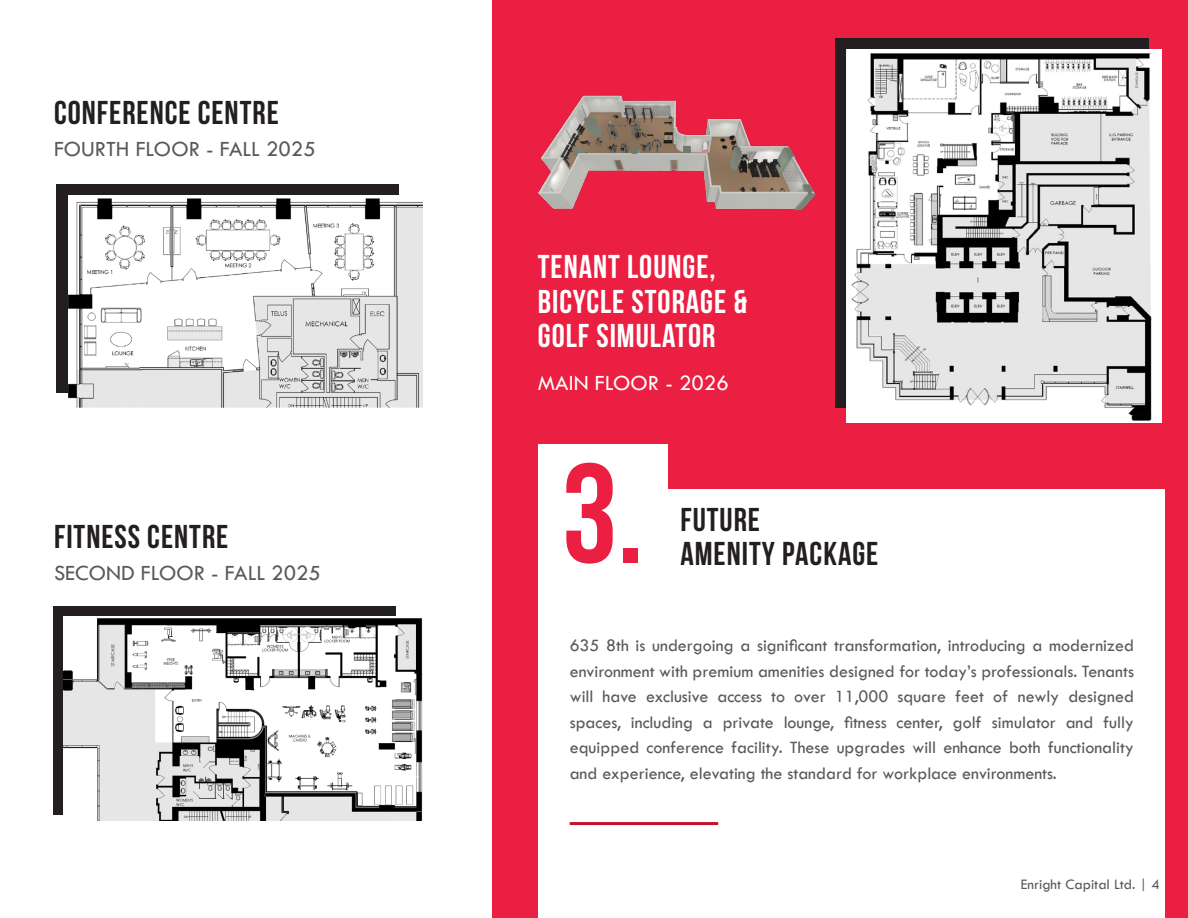
<style>
.page{position:relative;width:1188px;height:918px;background:#fff}
.page>*{position:absolute;margin:0;border:0;box-sizing:border-box;transform-origin:0 0}
.t1{font:141px "Bebas Neue";color:#ea1f41}
.t2{font:700 33px "Bebas Neue";letter-spacing:.03em;color:#231f20}
.t3{font:700 33px/34.5px "Bebas Neue";letter-spacing:.03em;color:#fff}
.t4{font:22.5px "Tw Cen";color:#595959}
.t5{font:22.5px "Tw Cen";color:#fff}
.t6{font:18px/25.5px "Tw Cen";color:#595959;text-align:justify}
.t7{font:15px "Tw Cen";color:#595959}
</style>
<div class="page">
<div style="left:53px;top:606px;width:343px;height:209px;background:#231f20"></div>
<div style="left:56px;top:184px;width:343px;height:209px;background:#231f20"></div>
<div style="left:492px;top:0;width:696px;height:918px;background:#ea1f41"></div>
<div style="left:538px;top:489px;width:626px;height:429px;background:#fff"></div>
<div style="left:538px;top:445px;width:129px;height:176px;background:#fff"></div>
<hr style="left:570px;top:822px;width:148px;height:3px;background:#c41230">
<img style="left:64px;top:617px;width:359px;height:204px">
<img style="left:68px;top:196px;width:354px;height:212px">
<div style="left:835px;top:38px;width:314px;height:370px;background:#231f20"></div>
<img style="left:846px;top:49px;width:316px;height:373px">
<img style="left:538px;top:95px;width:278px;height:116px">
<p class="t2" style="left:54px;top:95px;width:226px">CONFERENCE CENTRE</p>
<p class="t4" style="left:54px;top:135px;width:263px">FOURTH FLOOR - FALL 2025</p>
<p class="t2" style="left:54px;top:518px;width:176px">FITNESS CENTRE</p>
<p class="t4" style="left:54px;top:559px;width:268px">SECOND FLOOR - FALL 2025</p>
<p class="t3" style="left:538px;top:249px;width:211px">TENANT LOUNGE,<br>BICYCLE STORAGE &amp;<br>GOLF SIMULATOR</p>
<p class="t5" style="left:538px;top:369px;width:192px">MAIN FLOOR - 2026</p>
<p class="t1" style="left:562px;top:436px;width:84px">3.</p>
<p class="t2" style="left:680px;top:501px;width:81px">FUTURE</p>
<p class="t2" style="left:680px;top:536px;width:200px">AMENITY PACKAGE</p>
<p class="t6" style="left:570px;top:633px;width:566px">635 8th is undergoing a significant transformation, introducing a modernized environment with premium amenities designed for today’s professionals. Tenants will have exclusive access to over 11,000 square feet of newly designed spaces, including a private lounge, fitness center, golf simulator and fully equipped conference facility. These upgrades will enhance both functionality and experience, elevating the standard for workplace environments.</p>
<p class="t7" style="left:1021px;top:876px;width:141px">Enright Capital Ltd. | 4</p>
</div>
